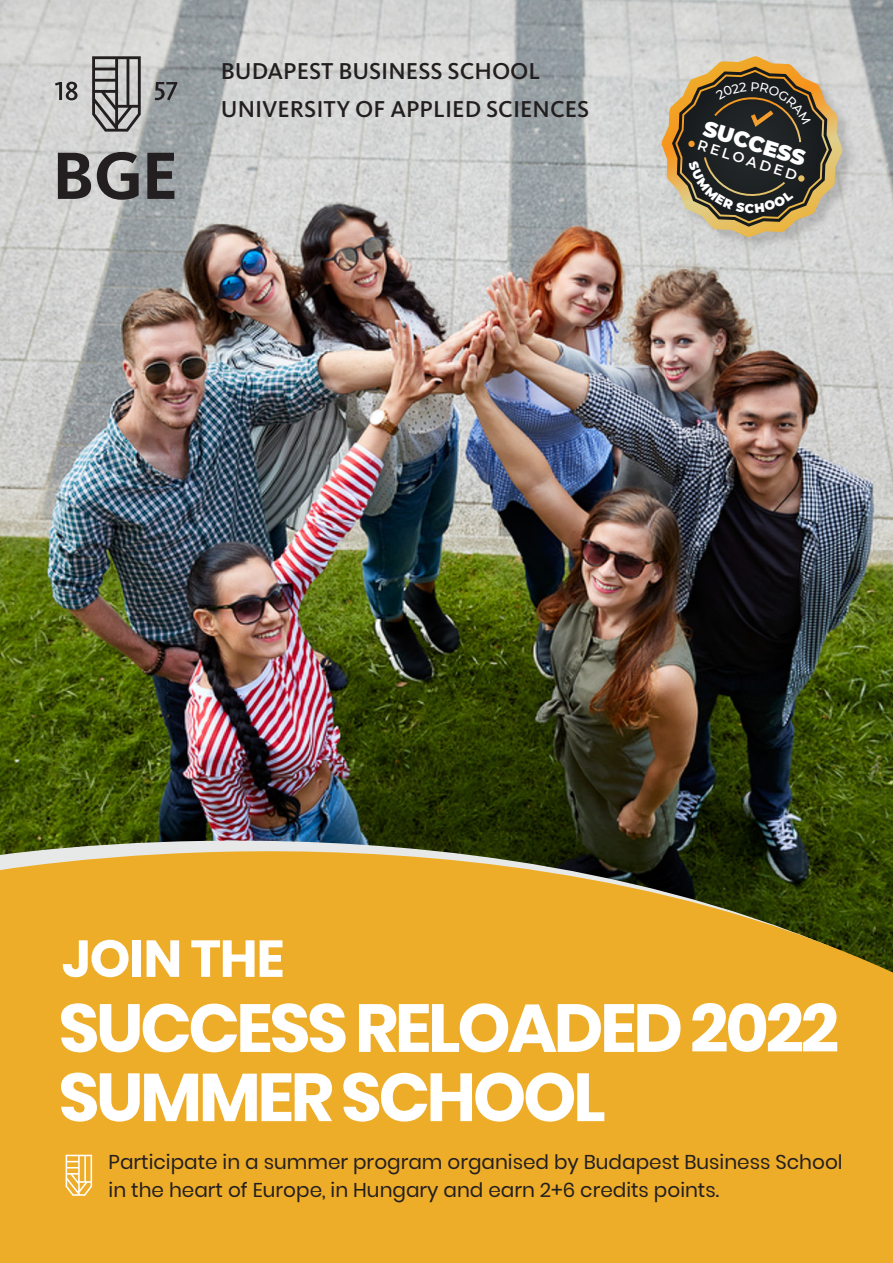
<style>
.page{position:relative;width:893px;height:1263px;background:#fff}
.page>*{position:absolute;margin:0;border:0;box-sizing:border-box;transform-origin:0 0}
.t1{font:700 67.65px/69.2px "Poppins";letter-spacing:-.05em;color:#fff}
.t2{font:700 51.75px "Poppins";letter-spacing:-.02em;color:#fff}
.t3{font:500 23.85px/38px "Kievit Pro";color:#231f20}
.t4{font:900 21.6px "Montserrat";color:#fff}
.t5{font:19.95px/28px "Poppins";color:#231f20}
.t6{font:600 14.25px "Montserrat";color:#fff}
</style>
<div class="page">
<img style="left:0;top:0;width:893px;height:771px">
<svg style="left:0;top:778px;width:893px;height:485px;background:#c89728"></svg>
<svg style="left:58px;top:153px;width:33px;height:46px;background:#555252"></svg>
<svg style="left:97px;top:152px;width:42px;height:48px;background:#737171"></svg>
<svg style="left:147px;top:153px;width:27px;height:46px"></svg>
<svg style="left:55px;top:82px;width:23px;height:18px"></svg>
<svg style="left:155px;top:82px;width:22px;height:19px"></svg>
<svg style="left:92px;top:56px;width:49px;height:76px;background:#908f8f"></svg>
<svg style="left:66px;top:1155px;width:26px;height:41px"></svg>
<img style="left:660px;top:55px;width:199px;height:199px">
<svg style="left:661px;top:56px;width:182px;height:181px;background:#766c56"></svg>
<p class="t3" style="left:221px;top:52px;width:370px">BUDAPEST BUSINESS SCHOOL<br>UNIVERSITY OF APPLIED SCIENCES</p>
<p class="t4" style="left:709px;top:112px;width:107px;rotate:18deg">SUCCESS</p>
<p class="t6" style="left:701px;top:134px;width:105px;rotate:18deg">RELOADED</p>
<h2 class="t2" style="left:62px;top:929px;width:224px">JOIN THE</h2>
<h1 class="t1" style="left:58px;top:994px;width:782px">SUCCESS RELOADED 2022<br>SUMMER SCHOOL</h1>
<p class="t5" style="left:109px;top:1148px;width:735px">Participate in a summer program organised by Budapest Business School in the heart of Europe, in Hungary and earn 2+6 credits points.</p>
</div>
